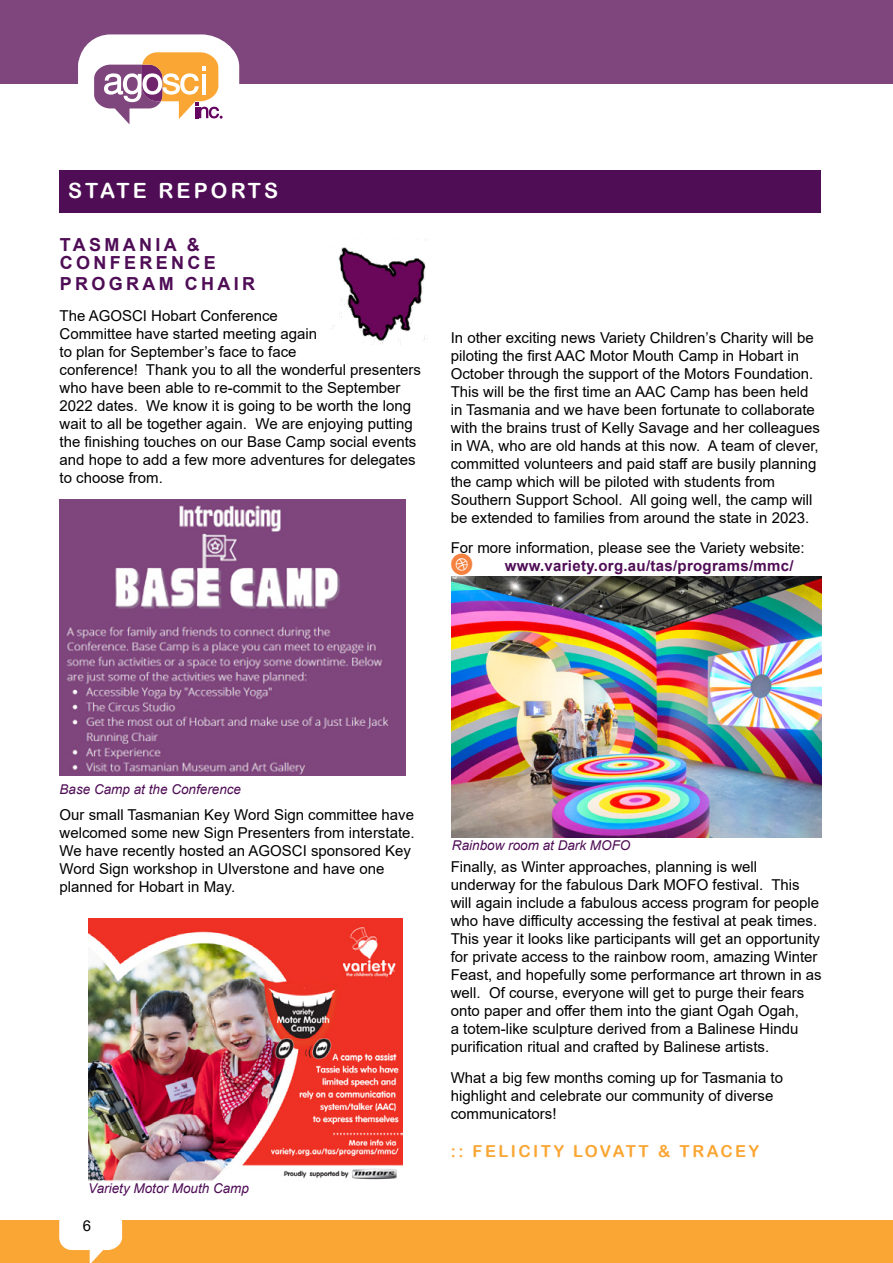
<style>
.page{position:relative;width:893px;height:1263px;background:#fff}
.page>*{position:absolute;margin:0;border:0;box-sizing:border-box;transform-origin:0 0}
.t1{font:21px "Arial Rounded MT Bold";letter-spacing:.15em;color:#fff}
.Body_Text{font:21px "Social Media Circled";color:#f48140}
.Subheading_1{font:700 18px/18px "Arial";letter-spacing:.185em;color:#4f0d56}
.Body_Text-2{font:16.5px "Arial Rounded MT Bold";letter-spacing:.15em;color:#faa634}
.Body_Text-3{font:15px/18px "Arial";color:#000}
.Body_Text-4{font:700 15px "Arial";letter-spacing:.02em;color:#4f0d56}
.t2{font:italic 13.5px "Arial";color:#4f0d56}
</style>
<div class="page">
<div style="left:0;top:0;width:893px;height:84px;background:#7f457d"></div>
<div style="left:0;top:1220px;width:893px;height:43px;background:#faa634"></div>
<svg style="left:59px;top:1220px;width:63px;height:43px"></svg>
<svg style="left:78px;top:34px;width:161px;height:91px"></svg>
<hr style="left:202px;top:74px;width:4px;height:20px;background:#fff">
<div style="left:60px;top:170px;width:761px;height:43px;background:#4f0d56"></div>
<img style="left:330px;top:238px;width:98px;height:106px">
<img style="left:60px;top:500px;width:345px;height:275px">
<img style="left:88px;top:918px;width:315px;height:264px">
<img style="left:452px;top:577px;width:370px;height:260px">
<p class="t1" style="left:68px;top:178px;width:212px">STATE REPORTS</p>
<h1 class="Subheading_1" style="left:60px;top:236px;width:157px">TASMANIA &amp;<br>CONFERENCE</h1>
<h1 class="Subheading_1" style="left:60px;top:275px;width:197px">PROGRAM CHAIR</h1>
<p class="Body_Text-3" style="left:60px;top:307px;width:363px">The AGOSCI Hobart Conference<br>Committee have started meeting again<br>to plan for September’s face to face<br>conference! Thank you to all the wonderful presenters who have been able to re-commit to the September 2022 dates. We know it is going to be worth the long wait to all be together again. We are enjoying putting the finishing touches on our Base Camp social events and hope to add a few more adventures for delegates to choose from.</p>
<p class="Body_Text-3" style="left:451px;top:328px;width:371px">In other exciting news Variety Children’s Charity will be piloting the first AAC Motor Mouth Camp in Hobart in October through the support of the Motors Foundation.<br>This will be the first time an AAC Camp has been held in Tasmania and we have been fortunate to collaborate with the brains trust of Kelly Savage and her colleagues in WA, who are old hands at this now. A team of clever, committed volunteers and paid staff are busily planning the camp which will be piloted with students from Southern Support School. All going well, the camp will be extended to families from around the state in 2023.</p>
<p class="Body_Text-3" style="left:451px;top:539px;width:356px">For more information, please see the Variety website:</p>
<p class="Body_Text" style="left:451px;top:554px;width:24px">1</p>
<p class="Body_Text-4" style="left:505px;top:555px;width:290px">www.variety.org.au/tas/programs/mmc/</p>
<p class="t2" style="left:60px;top:780px;width:183px">Base Camp at the Conference</p>
<p class="Body_Text-3" style="left:60px;top:805px;width:357px">Our small Tasmanian Key Word Sign committee have welcomed some new Sign Presenters from interstate.<br>We have recently hosted an AGOSCI sponsored Key Word Sign workshop in Ulverstone and have one planned for Hobart in May.</p>
<p class="t2" style="left:88px;top:1179px;width:162px">Variety Motor Mouth Camp</p>
<p class="Body_Text-3" style="left:83px;top:1217px;width:10px">6</p>
<p class="t2" style="left:452px;top:836px;width:180px">Rainbow room at Dark MOFO</p>
<p class="Body_Text-3" style="left:451px;top:858px;width:372px">Finally, as Winter approaches, planning is well underway for the fabulous Dark MOFO festival. This will again include a fabulous access program for people who have difficulty accessing the festival at peak times.<br>This year it looks like participants will get an opportunity for private access to the rainbow room, amazing Winter Feast, and hopefully some performance art thrown in as well. Of course, everyone will get to purge their fears onto paper and offer them into the giant Ogah Ogah,<br>a totem-like sculpture derived from a Balinese Hindu purification ritual and crafted by Balinese artists.</p>
<p class="Body_Text-3" style="left:451px;top:1068px;width:334px">What a big few months coming up for Tasmania to highlight and celebrate our community of diverse communicators!</p>
<p class="Body_Text-2" style="left:451px;top:1141px;width:310px">:: FELICITY LOVATT &amp; TRACEY</p>
</div>
